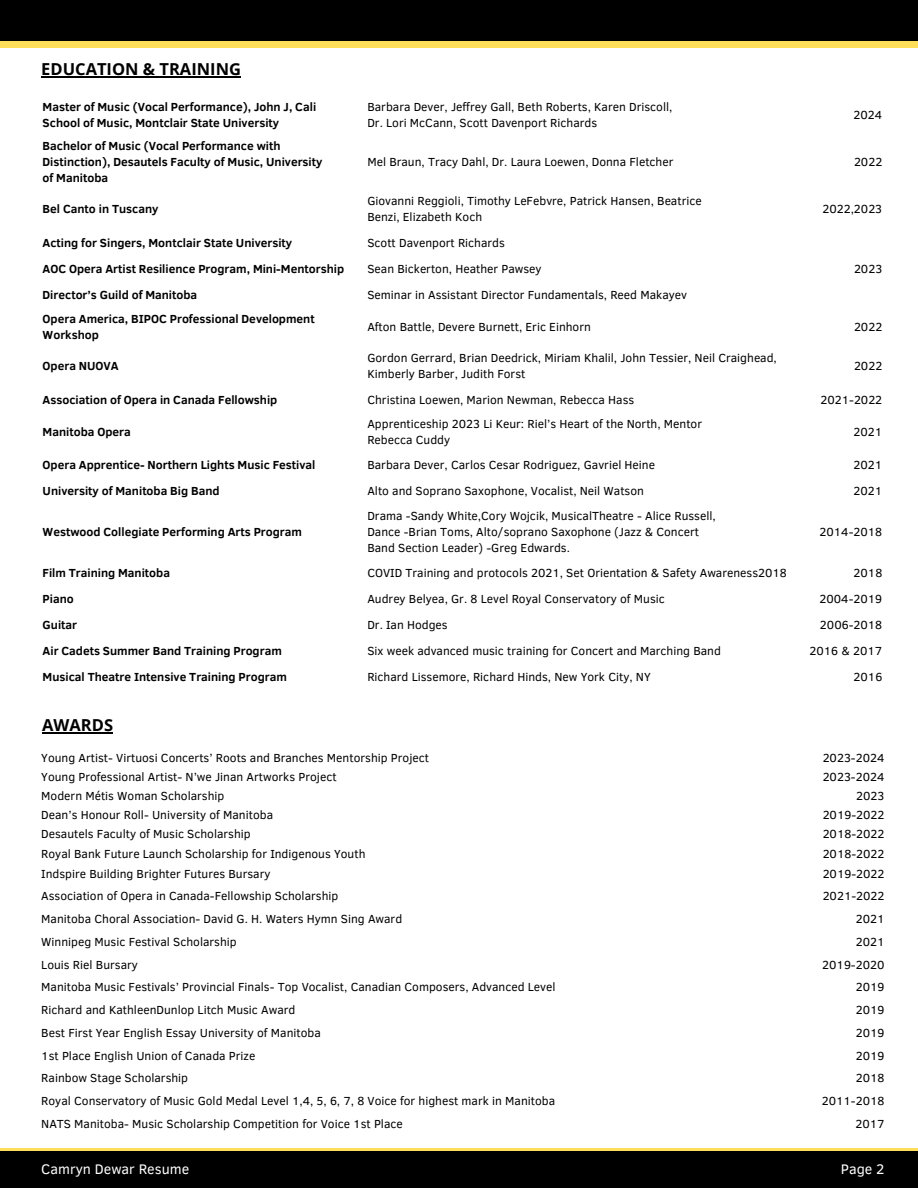
<style>
.page{position:relative;width:918px;height:1188px;background:#fff}
.page>*{position:absolute;margin:0;border:0;box-sizing:border-box;transform-origin:0 0}
.t1{font:700 16.5px "Open Sans";color:#000}
.t2{font:14.25px "Clear Sans";color:#fff}
.t3{font:12px/16px "Clear Sans";color:#000}
.t4{font:700 12px/16px "Clear Sans";color:#000}
</style>
<div class="page">
<div style="left:0;top:1148px;width:918px;height:40px;background:linear-gradient(to right,#ffde59,#ffde59)"></div>
<div style="left:0;top:1152px;width:918px;height:36px;background:#000"></div>
<div style="left:0;top:6px;width:918px;height:42px;background:#ffde59"></div>
<div style="left:0;top:0;width:918px;height:41px;background:#000"></div>
<hr style="left:41px;top:76px;width:200px;height:2px;background:#000">
<hr style="left:42px;top:733px;width:71px;height:1px;background:#000">
<p class="t1" style="left:41px;top:58px;width:201px">EDUCATION &amp; TRAINING</p>
<h1 class="t4" style="left:43px;top:98px;width:275px">Master of Music (Vocal Performance), John J, Cali</h1>
<p class="t4" style="left:43px;top:114px;width:238px">School of Music, Montclair State University</p>
<p class="t4" style="left:43px;top:137px;width:239px">Bachelor of Music (Vocal Performance with</p>
<p class="t4" style="left:43px;top:153px;width:281px">Distinction), Desautels Faculty of Music, University</p>
<p class="t4" style="left:43px;top:169px;width:67px">of Manitoba</p>
<p class="t4" style="left:43px;top:201px;width:117px">Bel Canto in Tuscany</p>
<p class="t3" style="left:367px;top:98px;width:307px">Barbara Dever, Jeffrey Gall, Beth Roberts, Karen Driscoll,</p>
<p class="t3" style="left:367px;top:114px;width:231px">Dr. Lori McCann, Scott Davenport Richards</p>
<p class="t3" style="left:854px;top:106px;width:30px">2024</p>
<p class="t3" style="left:367px;top:153px;width:308px">Mel Braun, Tracy Dahl, Dr. Laura Loewen, Donna Fletcher</p>
<p class="t3" style="left:854px;top:153px;width:30px">2022</p>
<p class="t3" style="left:367px;top:193px;width:336px">Giovanni Reggioli, Timothy LeFebvre, Patrick Hansen, Beatrice</p>
<p class="t3" style="left:367px;top:209px;width:116px">Benzi, Elizabeth Koch</p>
<p class="t3" style="left:822px;top:201px;width:61px">2022,2023</p>
<p class="t4" style="left:43px;top:234px;width:251px">Acting for Singers, Montclair State University</p>
<p class="t3" style="left:367px;top:234px;width:139px">Scott Davenport Richards</p>
<p class="t4" style="left:43px;top:260px;width:303px">AOC Opera Artist Resilience Program, Mini-Mentorship</p>
<p class="t3" style="left:367px;top:260px;width:176px">Sean Bickerton, Heather Pawsey</p>
<p class="t3" style="left:854px;top:260px;width:30px">2023</p>
<p class="t4" style="left:43px;top:286px;width:156px">Director’s Guild of Manitoba</p>
<p class="t3" style="left:367px;top:286px;width:321px">Seminar in Assistant Director Fundamentals, Reed Makayev</p>
<p class="t4" style="left:43px;top:310px;width:274px">Opera America, BIPOC Professional Development<br>Workshop</p>
<p class="t3" style="left:367px;top:318px;width:225px">Afton Battle, Devere Burnett, Eric Einhorn</p>
<p class="t3" style="left:854px;top:318px;width:30px">2022</p>
<p class="t4" style="left:43px;top:358px;width:78px">Opera NUOVA</p>
<p class="t3" style="left:367px;top:350px;width:411px">Gordon Gerrard, Brian Deedrick, Miriam Khalil, John Tessier, Neil Craighead,<br>Kimberly Barber, Judith Forst</p>
<p class="t3" style="left:854px;top:358px;width:30px">2022</p>
<p class="t4" style="left:43px;top:391px;width:236px">Association of Opera in Canada Fellowship</p>
<p class="t3" style="left:367px;top:391px;width:268px">Christina Loewen, Marion Newman, Rebecca Hass</p>
<p class="t3" style="left:820px;top:391px;width:63px">2021-2022</p>
<p class="t4" style="left:43px;top:423px;width:90px">Manitoba Opera</p>
<p class="t3" style="left:367px;top:415px;width:336px">Apprenticeship 2023 Li Keur: Riel’s Heart of the North, Mentor</p>
<p class="t3" style="left:367px;top:431px;width:84px">Rebecca Cuddy</p>
<p class="t3" style="left:854px;top:423px;width:30px">2021</p>
<p class="t4" style="left:43px;top:456px;width:274px">Opera Apprentice- Northern Lights Music Festival</p>
<p class="t3" style="left:367px;top:456px;width:289px">Barbara Dever, Carlos Cesar Rodriguez, Gavriel Heine</p>
<p class="t3" style="left:854px;top:456px;width:30px">2021</p>
<p class="t4" style="left:43px;top:483px;width:179px">University of Manitoba Big Band</p>
<p class="t3" style="left:367px;top:483px;width:278px">Alto and Soprano Saxophone, Vocalist, Neil Watson</p>
<p class="t3" style="left:854px;top:483px;width:30px">2021</p>
<p class="t4" style="left:43px;top:523px;width:261px">Westwood Collegiate Performing Arts Program</p>
<p class="t3" style="left:367px;top:507px;width:350px">Drama -Sandy White,Cory Wojcik, MusicalTheatre - Alice Russell,</p>
<p class="t3" style="left:367px;top:523px;width:333px">Dance -Brian Toms, Alto/soprano Saxophone (Jazz &amp; Concert</p>
<p class="t3" style="left:367px;top:539px;width:204px">Band Section Leader) -Greg Edwards.</p>
<p class="t3" style="left:820px;top:523px;width:64px">2014-2018</p>
<p class="t4" style="left:43px;top:564px;width:129px">Film Training Manitoba</p>
<p class="t3" style="left:367px;top:564px;width:421px">COVID Training and protocols 2021, Set Orientation &amp; Safety Awareness2018</p>
<p class="t3" style="left:854px;top:564px;width:30px">2018</p>
<p class="t4" style="left:43px;top:590px;width:33px">Piano</p>
<p class="t3" style="left:367px;top:590px;width:299px">Audrey Belyea, Gr. 8 Level Royal Conservatory of Music</p>
<p class="t3" style="left:820px;top:590px;width:64px">2004-2019</p>
<p class="t4" style="left:43px;top:616px;width:36px">Guitar</p>
<p class="t3" style="left:367px;top:616px;width:82px">Dr. Ian Hodges</p>
<p class="t3" style="left:820px;top:616px;width:64px">2006-2018</p>
<p class="t4" style="left:43px;top:642px;width:241px">Air Cadets Summer Band Training Program</p>
<p class="t3" style="left:367px;top:642px;width:355px">Six week advanced music training for Concert and Marching Band</p>
<p class="t3" style="left:810px;top:642px;width:74px">2016 &amp; 2017</p>
<p class="t4" style="left:43px;top:668px;width:246px">Musical Theatre Intensive Training Program</p>
<p class="t3" style="left:367px;top:668px;width:285px">Richard Lissemore, Richard Hinds, New York City, NY</p>
<p class="t3" style="left:854px;top:668px;width:30px">2016</p>
<p class="t1" style="left:42px;top:714px;width:72px">AWARDS</p>
<p class="t3" style="left:41px;top:749px;width:389px">Young Artist- Virtuosi Concerts’ Roots and Branches Mentorship Project</p>
<h1 class="t3" style="left:823px;top:749px;width:63px">2023-2024</h1>
<p class="t3" style="left:41px;top:768px;width:297px">Young Professional Artist- N’we Jinan Artworks Project</p>
<p class="t3" style="left:823px;top:768px;width:63px">2023-2024</p>
<p class="t3" style="left:41px;top:787px;width:185px">Modern Métis Woman Scholarship</p>
<p class="t3" style="left:856px;top:787px;width:30px">2023</p>
<p class="t3" style="left:41px;top:807px;width:233px">Dean’s Honour Roll- University of Manitoba</p>
<p class="t3" style="left:823px;top:807px;width:63px">2019-2022</p>
<p class="t3" style="left:41px;top:826px;width:211px">Desautels Faculty of Music Scholarship</p>
<p class="t3" style="left:823px;top:826px;width:63px">2018-2022</p>
<p class="t3" style="left:41px;top:845px;width:326px">Royal Bank Future Launch Scholarship for Indigenous Youth</p>
<p class="t3" style="left:823px;top:845px;width:63px">2018-2022</p>
<p class="t3" style="left:41px;top:865px;width:231px">Indspire Building Brighter Futures Bursary</p>
<p class="t3" style="left:823px;top:865px;width:63px">2019-2022</p>
<p class="t3" style="left:41px;top:888px;width:299px">Association of Opera in Canada-Fellowship Scholarship</p>
<p class="t3" style="left:823px;top:888px;width:63px">2021-2022</p>
<p class="t3" style="left:41px;top:910px;width:362px">Manitoba Choral Association- David G. H. Waters Hymn Sing Award</p>
<p class="t3" style="left:856px;top:910px;width:30px">2021</p>
<p class="t3" style="left:41px;top:933px;width:197px">Winnipeg Music Festival Scholarship</p>
<p class="t3" style="left:856px;top:933px;width:30px">2021</p>
<p class="t3" style="left:41px;top:956px;width:98px">Louis Riel Bursary</p>
<p class="t3" style="left:822px;top:956px;width:64px">2019-2020</p>
<p class="t3" style="left:41px;top:979px;width:516px">Manitoba Music Festivals’ Provincial Finals- Top Vocalist, Canadian Composers, Advanced Level</p>
<p class="t3" style="left:856px;top:979px;width:30px">2019</p>
<p class="t3" style="left:41px;top:1001px;width:256px">Richard and KathleenDunlop Litch Music Award</p>
<p class="t3" style="left:856px;top:1001px;width:30px">2019</p>
<p class="t3" style="left:41px;top:1024px;width:281px">Best First Year English Essay University of Manitoba</p>
<p class="t3" style="left:856px;top:1024px;width:30px">2019</p>
<p class="t3" style="left:41px;top:1047px;width:216px">1st Place English Union of Canada Prize</p>
<p class="t3" style="left:856px;top:1047px;width:30px">2019</p>
<p class="t3" style="left:41px;top:1070px;width:148px">Rainbow Stage Scholarship</p>
<p class="t3" style="left:856px;top:1070px;width:30px">2018</p>
<p class="t3" style="left:41px;top:1092px;width:515px">Royal Conservatory of Music Gold Medal Level 1,4, 5, 6, 7, 8 Voice for highest mark in Manitoba</p>
<p class="t3" style="left:822px;top:1092px;width:64px">2011-2018</p>
<p class="t3" style="left:41px;top:1115px;width:363px">NATS Manitoba- Music Scholarship Competition for Voice 1st Place</p>
<p class="t3" style="left:855px;top:1115px;width:31px">2017</p>
<p class="t2" style="left:41px;top:1159px;width:149px">Camryn Dewar Resume</p>
<p class="t2" style="left:841px;top:1159px;width:45px">Page 2</p>
</div>
